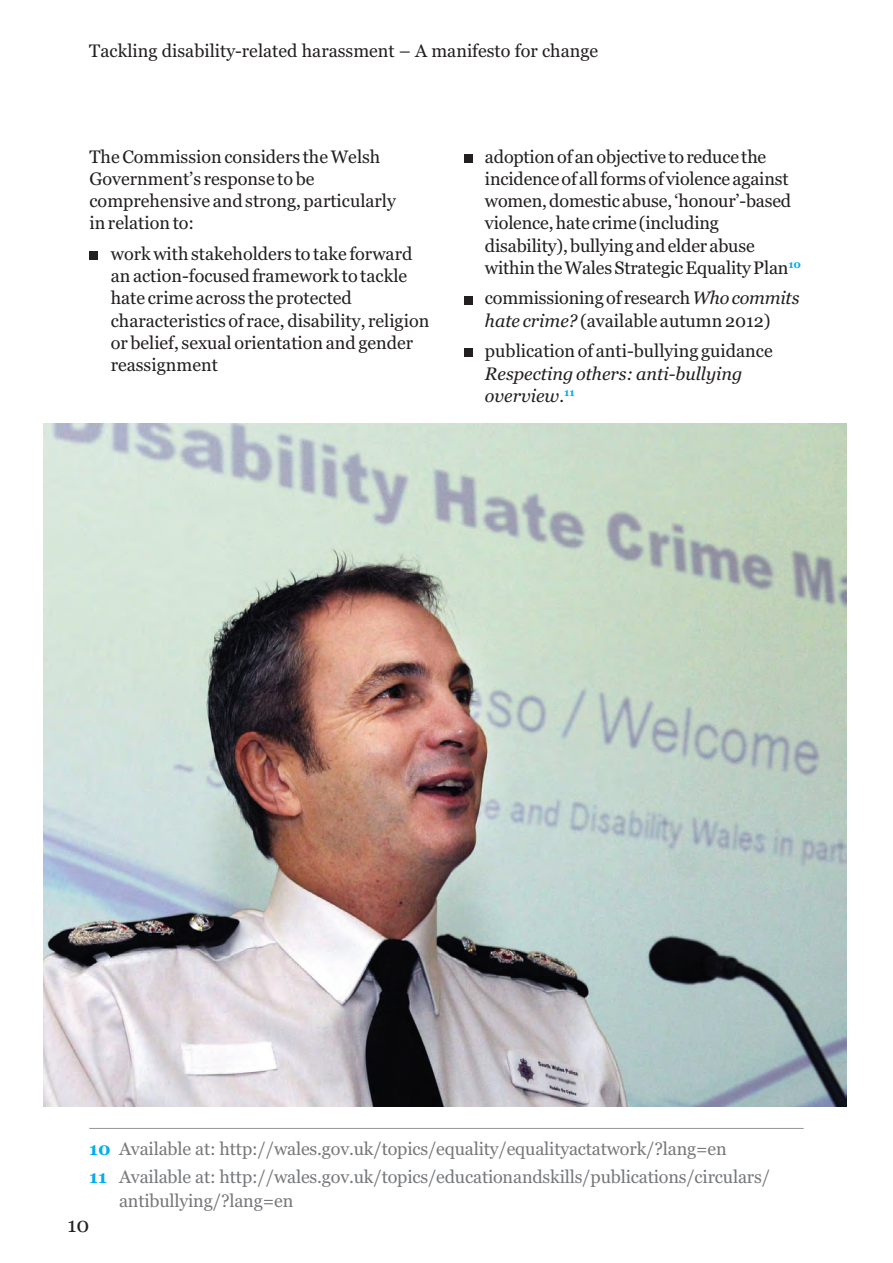
<style>
.page{position:relative;width:893px;height:1263px;background:#fff}
.page>*{position:absolute;margin:0;border:0;box-sizing:border-box;transform-origin:0 0}
.t1{font:21px "Georgia";color:#231f20}
.t2{font:18px/22.2px "Georgia";color:#231f20}
.t3{font:18px/28.2px "Georgia";letter-spacing:-.01em;color:#76787b}
.t4{font:italic 18px/22.2px "Georgia";color:#231f20}
.s1{font-style:italic}
.s2{font-weight:700;color:#00aeef}
</style>
<div class="page">
<div style="left:89px;top:251px;width:9px;height:9px;background:#231f20"></div>
<div style="left:464px;top:349px;width:8px;height:8px;background:#231f20"></div>
<div style="left:464px;top:296px;width:8px;height:8px;background:#231f20"></div>
<div style="left:464px;top:154px;width:8px;height:9px;background:#231f20"></div>
<hr style="left:89px;top:1128px;width:715px;height:1px;background:#939598">
<img style="left:44px;top:424px;width:802px;height:683px">
<p class="t2" style="left:89px;top:41px;width:511px">Tackling disability-related harassment – A manifesto for change</p>
<p class="t2" style="left:89px;top:147px;width:308px">The Commission considers the Welsh<br>Government’s response to be comprehensive and strong, particularly in relation to:</p>
<p class="t2" style="left:111px;top:244px;width:320px">work with stakeholders to take forward an action-focused framework to tackle hate crime across the protected characteristics of race, disability, religion or belief, sexual orientation and gender reassignment</p>
<p class="t2" style="left:485px;top:147px;width:318px">adoption of an objective to reduce the incidence of all forms of violence against women, domestic abuse, ‘honour’-based violence, hate crime (including disability), bullying and elder abuse within the Wales Strategic Equality Plan<sup>10</sup></p>
<p class="t2" style="left:485px;top:288px;width:316px">commissioning of research <span class="s1">Who commits hate crime?</span> (available autumn 2012)</p>
<p class="t2" style="left:485px;top:341px;width:289px">publication of anti-bullying guidance</p>
<p class="t4" style="left:485px;top:364px;width:259px">Respecting others: anti-bullying overview.<sup>11</sup></p>
<p class="t3" style="left:89px;top:1136px;width:682px"><span class="s2">10</span> Available at: http://wales.gov.uk/topics/equality/equalityactatwork/?lang=en<br><span class="s2">11</span> Available at: http://wales.gov.uk/topics/educationandskills/publications/circulars/</p>
<p class="t3" style="left:119px;top:1188px;width:176px">antibullying/?lang=en</p>
<p class="t1" style="left:67px;top:1216px;width:23px">10</p>
</div>
